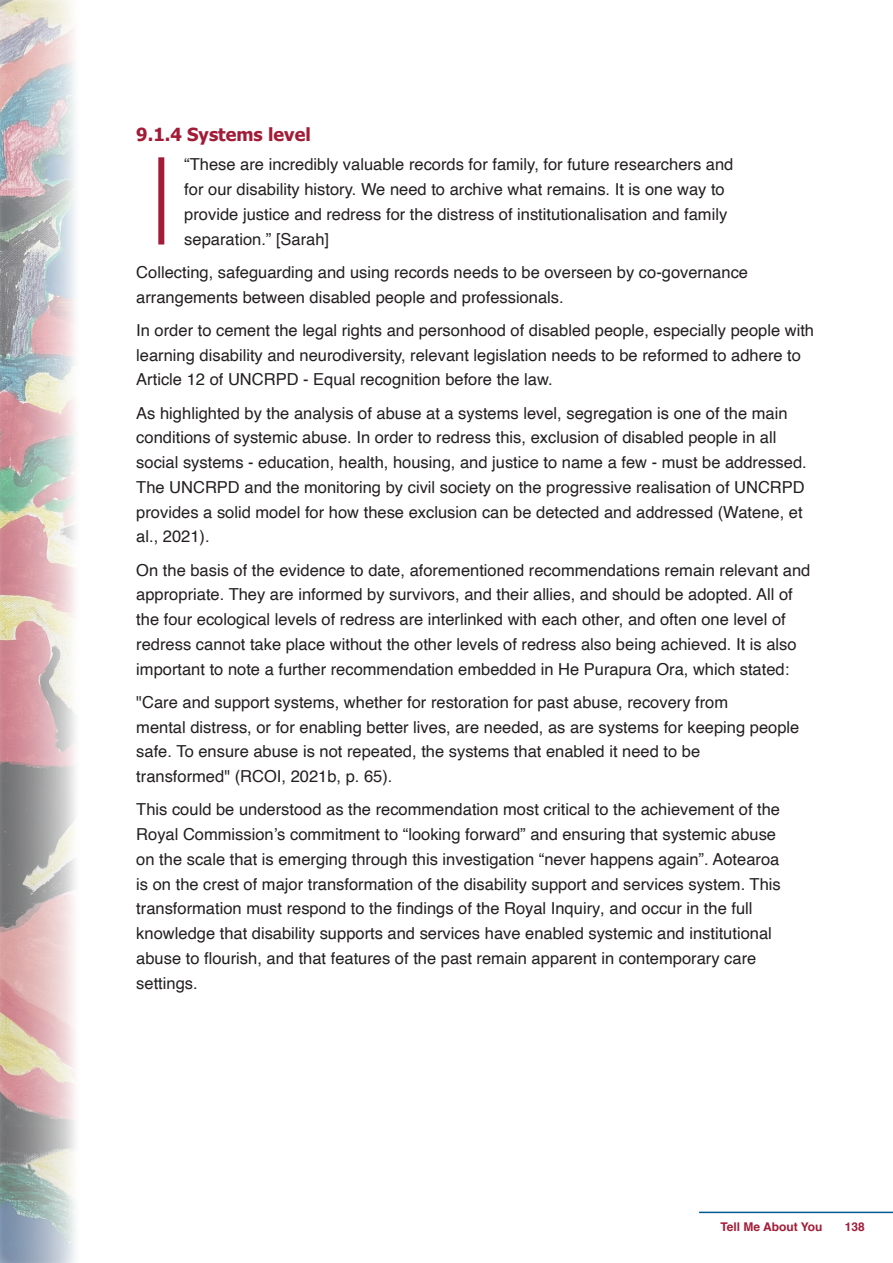
<style>
.page{position:relative;width:893px;height:1263px;background:#fff}
.page>*{position:absolute;margin:0;border:0;box-sizing:border-box;transform-origin:0 0}
.t1{font:700 18px "Tahoma";color:#a21c37}
.t2{font:16.5px/24.8px "Helvetica";color:#231f20}
.t3{font:700 12px "Helvetica";color:#a21c37}
</style>
<div class="page">
<hr style="left:699px;top:1211px;width:194px;height:2px;background:#005894">
<img style="left:0;top:0;width:75px;height:1263px">
<div style="left:158px;top:157px;width:6px;height:87px;background:#a21c37"></div>
<p class="t1" style="left:136px;top:122px;width:176px">9.1.4 Systems level</p>
<p class="t2" style="left:184px;top:153px;width:551px">“These are incredibly valuable records for family, for future researchers and for our disability history. We need to archive what remains. It is one way to provide justice and redress for the distress of institutionalisation and family separation.” [Sarah]</p>
<p class="t2" style="left:136px;top:260px;width:613px">Collecting, safeguarding and using records needs to be overseen by co-governance arrangements between disabled people and professionals.</p>
<p class="t2" style="left:136px;top:318px;width:679px">In order to cement the legal rights and personhood of disabled people, especially people with learning disability and neurodiversity, relevant legislation needs to be reformed to adhere to<br>Article 12 of UNCRPD - Equal recognition before the law.</p>
<p class="t2" style="left:136px;top:401px;width:672px">As highlighted by the analysis of abuse at a systems level, segregation is one of the main conditions of systemic abuse. In order to redress this, exclusion of disabled people in all social systems - education, health, housing, and justice to name a few - must be addressed.<br>The UNCRPD and the monitoring by civil society on the progressive realisation of UNCRPD provides a solid model for how these exclusion can be detected and addressed (Watene, et al., 2021).</p>
<p class="t2" style="left:136px;top:558px;width:676px">On the basis of the evidence to date, aforementioned recommendations remain relevant and appropriate. They are informed by survivors, and their allies, and should be adopted. All of the four ecological levels of redress are interlinked with each other, and often one level of redress cannot take place without the other levels of redress also being achieved. It is also important to note a further recommendation embedded in He Purapura Ora, which stated:</p>
<p class="t2" style="left:136px;top:690px;width:665px">"Care and support systems, whether for restoration for past abuse, recovery from<br>mental distress, or for enabling better lives, are needed, as are systems for keeping people safe. To ensure abuse is not repeated, the systems that enabled it need to be<br>transformed" (RCOI, 2021b, p. 65).</p>
<p class="t2" style="left:136px;top:798px;width:646px">This could be understood as the recommendation most critical to the achievement of the Royal Commission’s commitment to “looking forward” and ensuring that systemic abuse on the scale that is emerging through this investigation “never happens again”. Aotearoa is on the crest of major transformation of the disability support and services system. This transformation must respond to the findings of the Royal Inquiry, and occur in the full knowledge that disability supports and services have enabled systemic and institutional abuse to flourish, and that features of the past remain apparent in contemporary care settings.</p>
<p class="t3" style="left:720px;top:1217px;width:104px">Tell Me About You</p>
<p class="t3" style="left:845px;top:1217px;width:22px">138</p>
</div>
